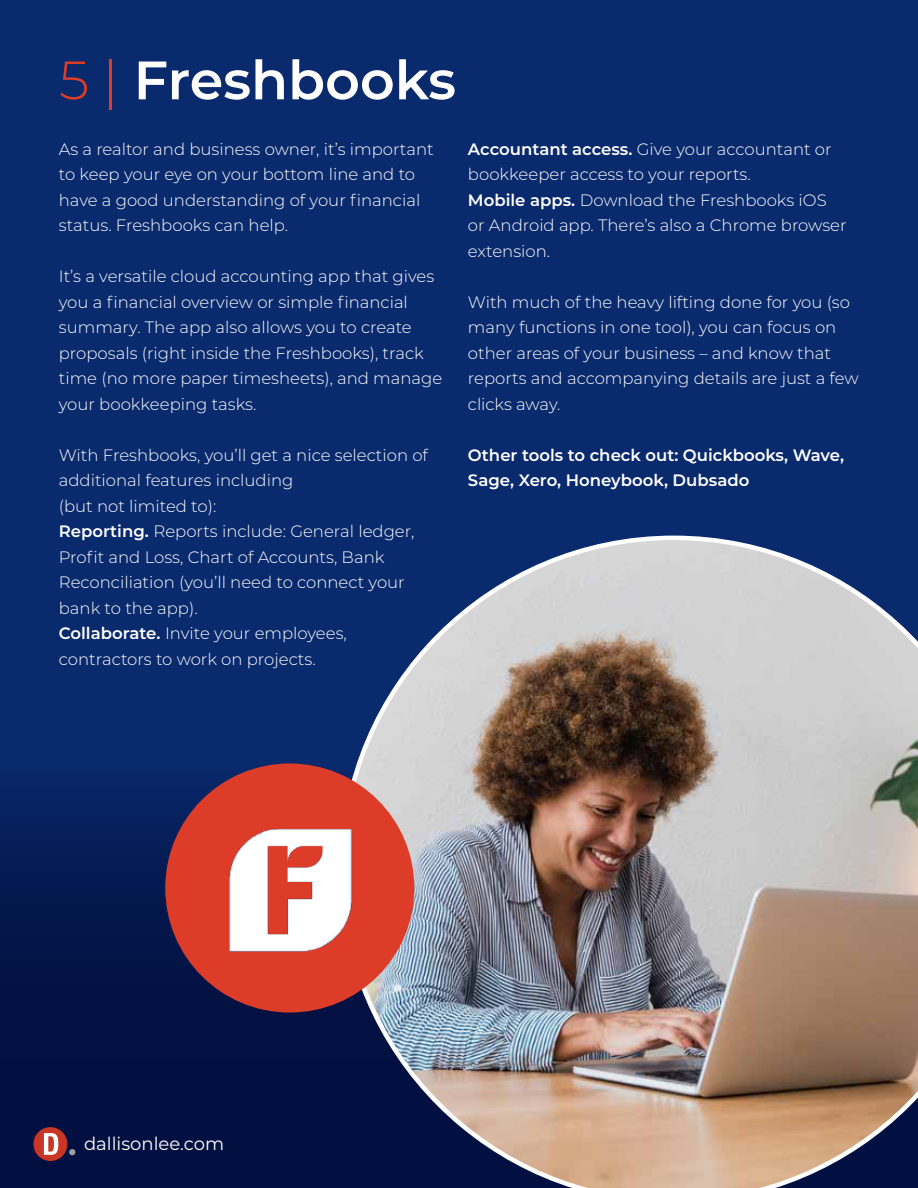
<style>
.page{position:relative;width:918px;height:1188px;background:#092a6d}
.page>*{position:absolute;margin:0;border:0;box-sizing:border-box;transform-origin:0 0}
.t1{font:600 54px "Montserrat";color:#fff}
.t2{font:18px "Montserrat";color:#fff}
.t3{font:300 16.5px/25.5px "Montserrat";color:#fff}
.t4{font:600 16.5px/25.5px "Montserrat";color:#fff}
.s1{font-weight:300;color:#dd3c29}
.s2{font-weight:600}
</style>
<div class="page">
<div style="left:0;top:763px;width:918px;height:425px;background:linear-gradient(to bottom,#07225f,#010b37)"></div>
<img style="left:340px;top:536px;width:578px;height:652px">
<div style="left:165px;top:763px;width:249px;height:250px;background:#dd3c29;border-radius:50%"></div>
<div style="left:33px;top:1127px;width:34px;height:34px;background:#ca3625;border-radius:50%"></div>
<svg style="left:44px;top:1133px;width:14px;height:22px"></svg>
<svg style="left:69px;top:1149px;width:6px;height:6px"></svg>
<img style="left:71px;top:818px;width:437px;height:140px">
<h1 class="t1" style="left:59px;top:42px;width:398px"><span class="s1">5 |</span> Freshbooks</h1>
<p class="t3" style="left:59px;top:136px;width:376px">As a realtor and business owner, it’s important to keep your eye on your bottom line and to have a good understanding of your financial status. Freshbooks can help.</p>
<p class="t3" style="left:59px;top:263px;width:385px">It’s a versatile cloud accounting app that gives you a financial overview or simple financial summary. The app also allows you to create proposals (right inside the Freshbooks), track time (no more paper timesheets), and manage your bookkeeping tasks.</p>
<p class="t3" style="left:59px;top:442px;width:371px">With Freshbooks, you’ll get a nice selection of additional features including<br>(but not limited to):<br><span class="s2">Reporting.</span> Reports include: General ledger, Profit and Loss, Chart of Accounts, Bank Reconciliation (you’ll need to connect your bank to the app).<br><span class="s2">Collaborate.</span> Invite your employees, contractors to work on projects.</p>
<p class="t3" style="left:468px;top:135px;width:380px"><span class="s2">Accountant access.</span> Give your accountant or bookkeeper access to your reports.<br><span class="s2">Mobile apps.</span> Download the Freshbooks iOS or Android app. There’s also a Chrome browser extension.</p>
<p class="t3" style="left:468px;top:288px;width:392px">With much of the heavy lifting done for you (so many functions in one tool), you can focus on other areas of your business – and know that reports and accompanying details are just a few clicks away.</p>
<p class="t4" style="left:468px;top:441px;width:378px">Other tools to check out: Quickbooks, Wave,<br>Sage, Xero, Honeybook, Dubsado</p>
<p class="t2" style="left:84px;top:1132px;width:142px">dallisonlee.com</p>
</div>
